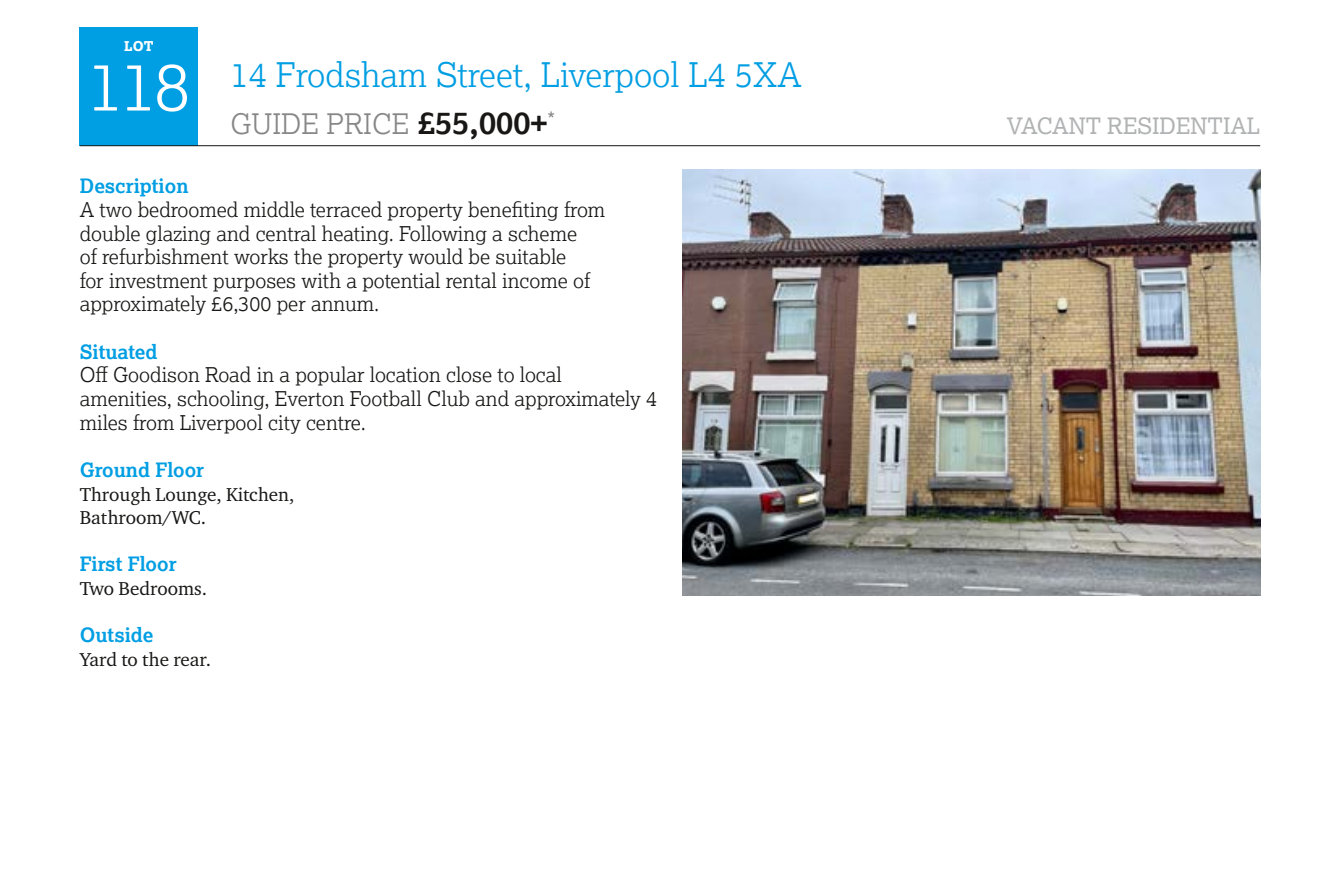
<style>
.page{position:relative;width:1340px;height:892px;background:#fff}
.page>*{position:absolute;margin:0;border:0;box-sizing:border-box;transform-origin:0 0}
.t1{font:300 67.5px "Lexia";color:#fff}
.t2{font:300 33.75px "Lexia";color:#009ee3}
.t3{font:300 28.12px "Lexia";color:#868786}
.t4{font:22.5px "Lexia";color:#b1b2b3}
.t5{font:300 20.25px/23.6px "Lexia";color:#181716}
.t6{font:20.25px "Lexia";color:#868786}
.t7{font:700 19.8px "Lexia";color:#009ee3}
.t8{font:19.12px/23.6px "Charter ITC Pro";color:#181716}
.t9{font:800 13.5px "Lexia";color:#fff}
.s1{font-weight:700;font-size:31.5px;color:#181716}
</style>
<div class="page">
<div style="left:80px;top:28px;width:118px;height:118px;background:#009ee3"></div>
<img style="left:682px;top:170px;width:578px;height:425px">
<hr style="left:80px;top:145px;width:1180px;height:1px;background:#181716">
<p class="t9" style="left:124px;top:38px;width:31px">LOT</p>
<h1 class="t1" style="left:87px;top:43px;width:105px">118</h1>
<h2 class="t2" style="left:230px;top:53px;width:572px">14 Frodsham Street, Liverpool L4 5XA</h2>
<h3 class="t3" style="left:230px;top:106px;width:318px">GUIDE PRICE <span class="s1">£55,000+</span></h3>
<p class="t4" style="left:1006px;top:112px;width:255px">VACANT RESIDENTIAL</p>
<p class="t6" style="left:547px;top:107px;width:9px">*</p>
<p class="t7" style="left:80px;top:173px;width:110px">Description</p>
<p class="t5" style="left:80px;top:197px;width:527px">A two bedroomed middle terraced property benefiting from double glazing and central heating. Following a scheme<br>of refurbishment works the property would be suitable<br>for investment purposes with a potential rental income of approximately £6,300 per annum.</p>
<p class="t7" style="left:80px;top:339px;width:79px">Situated</p>
<p class="t5" style="left:80px;top:362px;width:579px">Off Goodison Road in a popular location close to local amenities, schooling, Everton Football Club and approximately 4 miles from Liverpool city centre.</p>
<p class="t7" style="left:80px;top:457px;width:126px">Ground Floor</p>
<p class="t8" style="left:80px;top:482px;width:216px">Through Lounge, Kitchen,<br>Bathroom/WC.</p>
<p class="t7" style="left:80px;top:551px;width:98px">First Floor</p>
<p class="t8" style="left:80px;top:576px;width:129px">Two Bedrooms.</p>
<p class="t7" style="left:80px;top:622px;width:75px">Outside</p>
<p class="t8" style="left:80px;top:647px;width:133px">Yard to the rear.</p>
</div>
